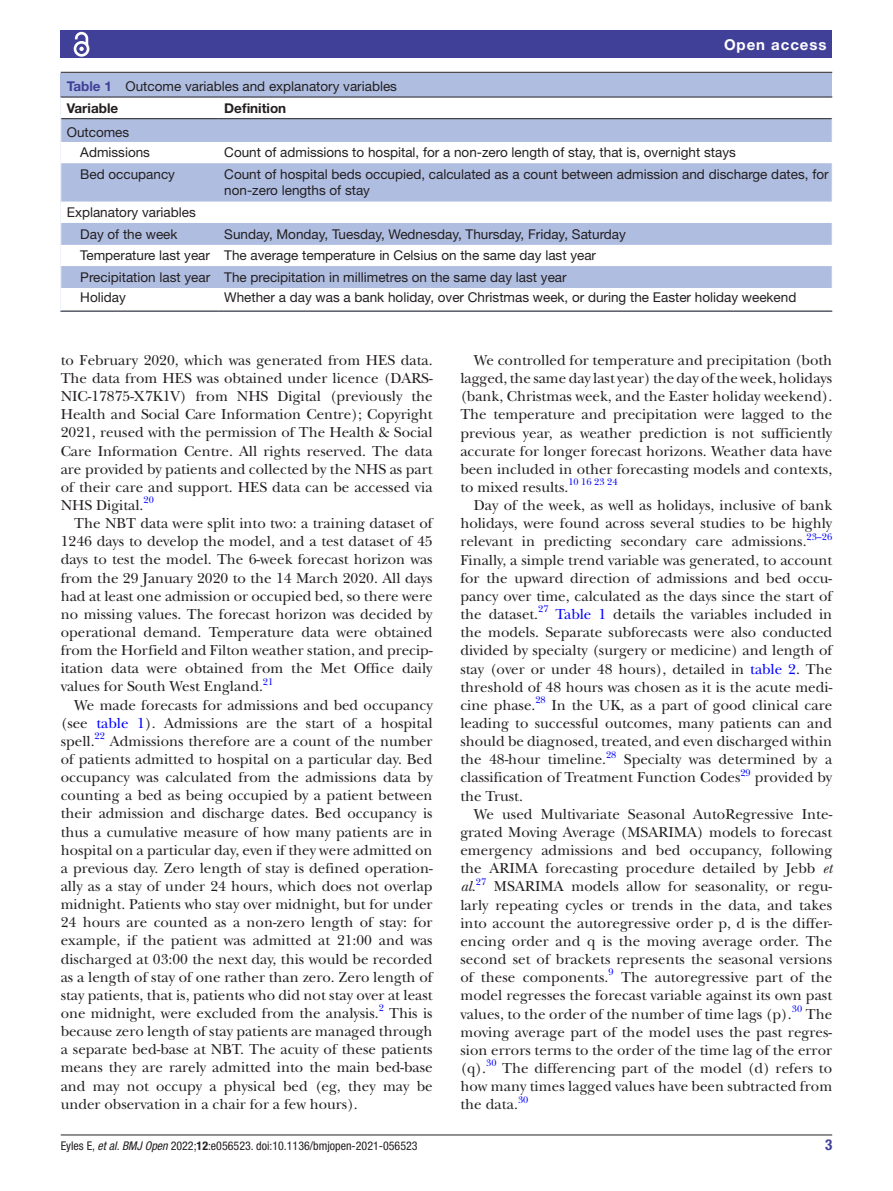
<style>
.page{position:relative;width:893px;height:1191px;background:#fff}
.page>*{position:absolute;margin:0;border:0;box-sizing:border-box;transform-origin:0 0}
.t1{font:15px/18.1px "New Baskerville";color:#231f20;text-align:justify}
.t2{font:700 15px "Helvetica Neue LT Std";letter-spacing:.065em;color:#fff}
.t3{font:italic 15px "New Baskerville";color:#231f20}
.t4{font:700 condensed 15px "Helvetica Neue LT Std";color:#414099}
.t5{font:13.5px/21.6px "Helvetica Neue LT Std";color:#231f20}
.t6{font:700 13.5px "Helvetica Neue LT Std";color:#231f20}
.t7{font:condensed 12px "Helvetica Neue LT Std";color:#231f20}
.t8{font:9.9px "New Baskerville";color:#00f}
.s1{font-weight:700;color:#414099}
.s2{font-weight:700}
.s3{color:#00f}
.s4{font-style:italic}
.s5{font-style:normal}
</style>
<div class="page">
<hr style="left:61px;top:1134px;width:771px;height:1px;background:#231f20">
<div style="left:61px;top:31px;width:771px;height:27px;background:#414099"></div>
<svg style="left:73px;top:31px;width:17px;height:26px"></svg>
<div style="left:61px;top:73px;width:771px;height:238px;background:#afbde1"></div>
<hr style="left:61px;top:72px;width:771px;height:1px;background:#231f20">
<div style="left:61px;top:98px;width:771px;height:213px;background:#fff"></div>
<svg style="left:61px;top:119px;width:771px;height:169px"></svg>
<hr style="left:61px;top:97px;width:157px;height:1px;background:#231f20">
<hr style="left:61px;top:118px;width:157px;height:1px;background:#231f20">
<hr style="left:218px;top:97px;width:614px;height:1px;background:#231f20">
<hr style="left:218px;top:118px;width:614px;height:1px;background:#231f20">
<hr style="left:61px;top:311px;width:157px;height:1px;background:#231f20">
<hr style="left:218px;top:311px;width:614px;height:1px;background:#231f20">
<svg style="left:60px;top:97px;width:1px;height:66px"></svg>
<svg style="left:60px;top:201px;width:1px;height:110px"></svg>
<p class="t5" style="left:67px;top:75px;width:332px;line-height:22px"><span class="s1">Table 1</span> Outcome variables and explanatory variables<br><span class="s2">Variable</span></p>
<p class="t6" style="left:224px;top:99px;width:63px">Definition</p>
<p class="t2" style="left:724px;top:35px;width:104px">Open access</p>
<p class="t5" style="left:80px;top:122px;width:71px;line-height:20.1px;text-indent:-14px">Outcomes<br>Admissions</p>
<p class="t5" style="left:224px;top:142px;width:513px">Count of admissions to hospital, for a non-zero length of stay, that is, overnight stays</p>
<p class="t5" style="left:80px;top:163px;width:96px">Bed occupancy</p>
<p class="t5" style="left:224px;top:166px;width:606px;line-height:16.2px">Count of hospital beds occupied, calculated as a count between admission and discharge dates, for non-zero lengths of stay</p>
<p class="t5" style="left:67px;top:201px;width:130px;text-align:center">Explanatory variables<br>Day of the week</p>
<p class="t5" style="left:80px;top:223px;width:547px;text-indent:144px">Sunday, Monday, Tuesday, Wednesday, Thursday, Friday, Saturday<br>Temperature last year The average temperature in Celsius on the same day last year<br>Precipitation last year The precipitation in millimetres on the same day last year</p>
<p class="t5" style="left:80px;top:286px;width:47px">Holiday</p>
<p class="t5" style="left:224px;top:286px;width:574px">Whether a day was a bank holiday, over Christmas week, or during the Easter holiday weekend</p>
<p class="t1" style="left:61px;top:351px;width:373px">to February 2020, which was generated from HES data.<br>The data from HES was obtained under licence (DARS-NIC-17875-X7K1V) from NHS Digital (previously the Health and Social Care Information Centre); Copyright 2021, reused with the permission of The Health &amp; Social Care Information Centre. All rights reserved. The data are provided by patients and collected by the NHS as part of their care and support. HES data can be accessed via NHS Digital.<sup>20</sup></p>
<p class="t1" style="left:61px;top:514px;width:373px;text-indent:14px">The NBT data were split into two: a training dataset of 1246 days to develop the model, and a test dataset of 45 days to test the model. The 6-week forecast horizon was from the 29 January 2020 to the 14 March 2020. All days had at least one admission or occupied bed, so there were no missing values. The forecast horizon was decided by operational demand. Temperature data were obtained from the Horfield and Filton weather station, and precip&shy;itation data were obtained from the Met Office daily values for South West England.</p>
<p class="t8" style="left:263px;top:675px;width:12px">21</p>
<p class="t1" style="left:61px;top:695px;width:373px;text-indent:14px">We made forecasts for admissions and bed occupancy (see <span class="s3">table 1</span>). Admissions are the start of a hospital spell.</p>
<p class="t8" style="left:95px;top:730px;width:12px">22</p>
<p class="t1" style="left:61px;top:732px;width:373px;text-indent:49px">Admissions therefore are a count of the number of patients admitted to hospital on a particular day. Bed occupancy was calculated from the admissions data by counting a bed as being occupied by a patient between their admission and discharge dates. Bed occupancy is thus a cumulative measure of how many patients are in hospital on a particular day, even if they were admitted on a previous day. Zero length of stay is defined operation&shy;ally as a stay of under 24 hours, which does not overlap midnight. Patients who stay over midnight, but for under 24 hours are counted as a non-zero length of stay: for example, if the patient was admitted at 21:00 and was discharged at 03:00 the next day, this would be recorded as a length of stay of one rather than zero. Zero length of stay patients, that is, patients who did not stay over at least one midnight, were excluded from the analysis.<sup>2</sup> This is because zero length of stay patients are managed through a separate bed-base at NBT. The acuity of these patients means they are rarely admitted into the main bed-base and may not occupy a physical bed (eg, they may be under observation in a chair for a few hours).</p>
<p class="t1" style="left:460px;top:351px;width:373px;text-indent:14px">We controlled for temperature and precipitation (both lagged, the same day last year) the day of the week, holidays (bank, Christmas week, and the Easter holiday weekend).<br>The temperature and precipitation were lagged to the previous year, as weather prediction is not sufficiently accurate for longer forecast horizons. Weather data have been included in other forecasting models and contexts, to mixed results.<sup>10</sup> <sup>16</sup> <sup>23</sup> <sup>24</sup></p>
<p class="t1" style="left:460px;top:496px;width:373px;text-indent:14px">Day of the week, as well as holidays, inclusive of bank holidays, were found across several studies to be highly relevant in predicting secondary care admissions.</p>
<p class="t8" style="left:807px;top:531px;width:27px">23–26</p>
<p class="t1" style="left:460px;top:551px;width:373px">Finally, a simple trend variable was generated, to account for the upward direction of admissions and bed occu&shy;pancy over time, calculated as the days since the start of the dataset.</p>
<p class="t8" style="left:538px;top:603px;width:12px">27</p>
<p class="t1" style="left:460px;top:605px;width:373px;text-indent:95px"><span class="s3">Table 1</span> details the variables included in the models. Separate subforecasts were also conducted divided by specialty (surgery or medicine) and length of stay (over or under 48 hours), detailed in <span class="s3">table 2</span>. The threshold of 48 hours was chosen as it is the acute medi&shy;cine phase.</p>
<p class="t8" style="left:535px;top:694px;width:12px">28</p>
<p class="t1" style="left:460px;top:696px;width:373px;text-indent:91px">In the UK, as a part of good clinical care leading to successful outcomes, many patients can and should be diagnosed, treated, and even discharged within the 48-hour timeline.<sup>28</sup></p>
<p class="t1" style="left:460px;top:750px;width:373px;text-indent:164px">Specialty was determined by a classification of Treatment Function Codes</p>
<p class="t8" style="left:740px;top:766px;width:12px">29</p>
<p class="t1" style="left:755px;top:768px;width:79px">provided by</p>
<p class="t1" style="left:460px;top:787px;width:64px">the Trust.</p>
<p class="t1" style="left:474px;top:805px;width:360px">We used Multivariate Seasonal AutoRegressive Inte-</p>
<p class="t1" style="left:460px;top:823px;width:373px">grated Moving Average (MSARIMA) models to forecast</p>
<p class="t1" style="left:460px;top:841px;width:373px">emergency admissions and bed occupancy, following</p>
<p class="t1" style="left:460px;top:859px;width:373px">the ARIMA forecasting procedure detailed by Jebb <span class="s4">et</span></p>
<p class="t3" style="left:460px;top:878px;width:17px">al<span class="s5">.</span></p>
<p class="t8" style="left:476px;top:875px;width:12px">27</p>
<p class="t1" style="left:460px;top:877px;width:373px;text-indent:34px">MSARIMA models allow for seasonality, or regu&shy;larly repeating cycles or trends in the data, and takes into account the autoregressive order p, d is the differ&shy;encing order and q is the moving average order. The second set of brackets represents the seasonal versions of these components.</p>
<p class="t8" style="left:608px;top:966px;width:7px">9</p>
<p class="t1" style="left:460px;top:968px;width:373px;text-indent:161px">The autoregressive part of the model regresses the forecast variable against its own past values, to the order of the number of time lags (p).</p>
<p class="t8" style="left:792px;top:1002px;width:12px">30</p>
<p class="t1" style="left:460px;top:1004px;width:373px;text-indent:345px">The moving average part of the model uses the past regres&shy;sion errors terms to the order of the time lag of the error (q).<sup>30</sup> The differencing part of the model (d) refers to how many times lagged values have been subtracted from the data.</p>
<p class="t8" style="left:518px;top:1093px;width:12px">30</p>
<p class="t7" style="left:61px;top:1138px;width:358px">Eyles E, <span class="s4">et al</span>. <span class="s4">BMJ Open</span> 2022;<span class="s2">12</span>:e056523. doi:10.1136/bmjopen-2021-056523</p>
<p class="t4" style="left:825px;top:1135px;width:9px">3</p>
</div>
